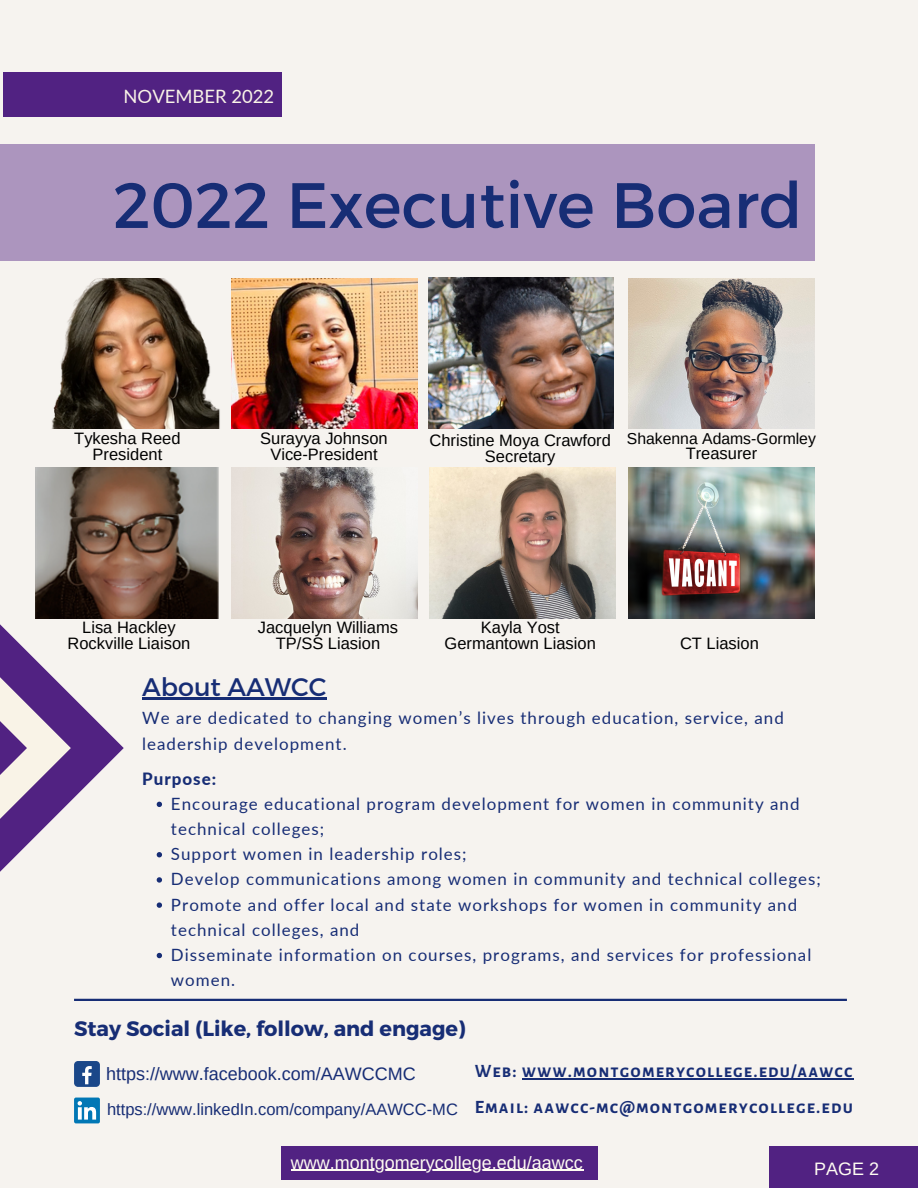
<style>
.page{position:relative;width:918px;height:1188px;background:#f6f3ef}
.page>*{position:absolute;margin:0;border:0;box-sizing:border-box;transform-origin:0 0}
.t1{font:63.9px "Montserrat";color:#172d75}
.t2{font:25.35px "Montserrat";color:#172d75}
.t3{font:700 20.85px "Montserrat";color:#172d75}
.t4{font:700 18.45px/36px "Alegreya Sans SC";letter-spacing:.06em;color:#172d75}
.t5{font:18.45px "Lato";color:#f9f3e7}
.t6{font:18px "Arimo";color:#fffcf2}
.t7{font:18px "Arimo";color:#172d75}
.t8{font:16.95px/25.2px "Lato";letter-spacing:.06em;color:#172d75}
.t9{font:800 16.95px "Lato";letter-spacing:.06em;color:#172d75}
.t10{font:16.5px/15.8px "Arimo";color:#000;text-align:center}
.t11{font:16.5px "Arimo";color:#172d75}
.t12{font:15.75px "Arimo";color:#000}
</style>
<div class="page">
<img style="left:51px;top:278px;width:169px;height:151px">
<div style="left:3px;top:72px;width:279px;height:45px;background:#512282"></div>
<div style="left:769px;top:1146px;width:149px;height:42px;background:#512282"></div>
<div style="left:0;top:144px;width:814px;height:117px;background:#ac95be"></div>
<hr style="left:74px;top:999px;width:773px;height:2px;background:#172d75">
<svg style="left:71px;top:618px;width:53px;height:183px"></svg>
<svg style="left:0;top:618px;width:71px;height:254px"></svg>
<div style="left:282px;top:1146px;width:316px;height:34px;background:#512282"></div>
<hr style="left:291px;top:1170px;width:292px;height:1px;background:#fffcf2">
<img style="left:232px;top:278px;width:186px;height:151px">
<img style="left:428px;top:278px;width:186px;height:151px">
<img style="left:35px;top:467px;width:184px;height:151px">
<img style="left:232px;top:467px;width:186px;height:151px">
<img style="left:429px;top:467px;width:186px;height:151px">
<img style="left:629px;top:278px;width:185px;height:151px">
<img style="left:629px;top:467px;width:185px;height:151px">
<div style="left:74px;top:1061px;width:26px;height:26px;background:#1a4789;border-radius:4px"></div>
<svg style="left:82px;top:1066px;width:10px;height:18px"></svg>
<div style="left:74px;top:1098px;width:26px;height:25px;background:#0177b5;border-radius:2px"></div>
<svg style="left:78px;top:1101px;width:18px;height:19px"></svg>
<hr style="left:522px;top:1078px;width:332px;height:2px;background:#172d75">
<svg style="left:157px;top:802px;width:5px;height:5px"></svg>
<svg style="left:157px;top:852px;width:5px;height:5px"></svg>
<svg style="left:157px;top:877px;width:5px;height:6px"></svg>
<svg style="left:157px;top:902px;width:5px;height:6px"></svg>
<svg style="left:157px;top:953px;width:5px;height:5px"></svg>
<hr style="left:142px;top:698px;width:185px;height:2px;background:#172d75">
<p class="t5" style="left:124px;top:84px;width:152px">NOVEMBER 2022</p>
<h1 class="t1" style="left:113px;top:164px;width:691px">2022 Executive Board</h1>
<p class="t10" style="left:74px;top:430px;width:108px">Tykesha Reed<br>President</p>
<p class="t10" style="left:260px;top:430px;width:129px">Surayya Johnson<br>Vice-President</p>
<p class="t10" style="left:430px;top:432px;width:183px">Christine Moya Crawford<br>Secretary</p>
<p class="t12" style="left:627px;top:429px;width:190px">Shakenna Adams-Gormley</p>
<p class="t10" style="left:686px;top:446px;width:73px">Treasurer</p>
<p class="t10" style="left:68px;top:620px;width:124px">Lisa Hackley<br>Rockville Liaison</p>
<p class="t10" style="left:258px;top:620px;width:142px">Jacquelyn Williams<br>TP/SS Liasion</p>
<p class="t10" style="left:445px;top:620px;width:153px">Kayla Yost<br>Germantown Liasion</p>
<h2 class="t2" style="left:142px;top:670px;width:186px">About AAWCC</h2>
<p class="t10" style="left:680px;top:635px;width:80px">CT Liasion</p>
<p class="t8" style="left:142px;top:705px;width:643px">We are dedicated to changing women’s lives through education, service, and leadership development.</p>
<p class="t9" style="left:142px;top:768px;width:76px">Purpose:</p>
<p class="t8" style="left:171px;top:791px;width:652px">Encourage educational program development for women in community and technical colleges;<br>Support women in leadership roles;<br>Develop communications among women in community and technical colleges; Promote and offer local and state workshops for women in community and technical colleges, and<br>Disseminate information on courses, programs, and services for professional women.</p>
<p class="t3" style="left:74px;top:1015px;width:393px">Stay Social (Like, follow, and engage)</p>
<p class="t7" style="left:106px;top:1064px;width:311px">https://www.facebook.com/AAWCCMC</p>
<p class="t11" style="left:107px;top:1100px;width:352px">https://www.linkedIn.com/company/AAWCC-MC</p>
<p class="t4" style="left:475px;top:1054px;width:380px">Web: www.montgomerycollege.edu/aawcc<br>Email: aawcc-mc@montgomerycollege.edu</p>
<p class="t6" style="left:291px;top:1152px;width:294px">www.montgomerycollege.edu/aawcc</p>
<p class="t6" style="left:814px;top:1159px;width:66px">PAGE 2</p>
</div>
